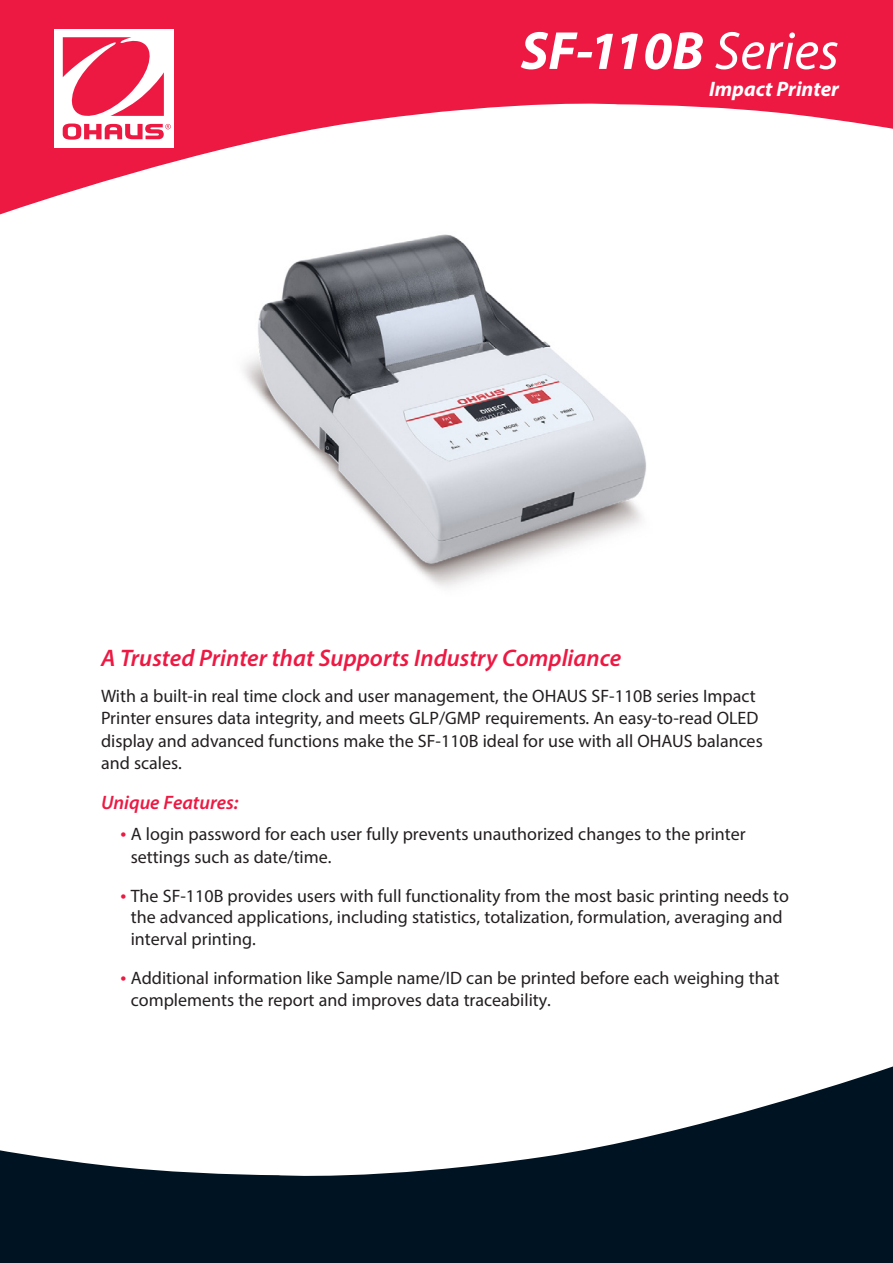
<style>
.page{position:relative;width:893px;height:1263px;background:#fff}
.page>*{position:absolute;margin:0;border:0;box-sizing:border-box;transform-origin:0 0}
.t1{font:italic 700 54px "Myriad Pro";color:#fff}
.Cover_Headline_Text{font:italic 600 24px "Myriad Pro";color:#ed1943}
.t2{font:italic 700 21px "Myriad Pro";color:#fff}
.Unique{font:italic 600 19.5px "Myriad Pro";color:#ed1943}
.Bullet{font:18px/21.6px "Myriad Pro";color:#231f20}
.Family_description{font:18px/22.5px "Myriad Pro";color:#231f20}
.s1{font-weight:400}
.s2{font-size:21px;color:#ed1943}
</style>
<div class="page">
<img style="left:243px;top:234px;width:403px;height:354px">
<svg style="left:0;top:0;width:893px;height:215px;fill:#ed1943"></svg>
<div style="left:54px;top:29px;width:120px;height:119px;background:#fff"></div>
<svg style="left:63px;top:37px;width:108px;height:103px"></svg>
<svg style="left:0;top:1066px;width:893px;height:197px;fill:#001322"></svg>
<p class="t1" style="left:521px;top:16px;width:320px">SF-110B <span class="s1">Series</span></p>
<p class="t2" style="left:709px;top:75px;width:131px">Impact Printer</p>
<p class="Cover_Headline_Text" style="left:101px;top:643px;width:522px">A Trusted Printer that Supports Industry Compliance</p>
<p class="Family_description" style="left:101px;top:684px;width:663px">With a built-in real time clock and user management, the OHAUS SF-110B series Impact Printer ensures data integrity, and meets GLP/GMP requirements. An easy-to-read OLED display and advanced functions make the SF-110B ideal for use with all OHAUS balances and scales.</p>
<p class="Unique" style="left:101px;top:790px;width:139px">Unique Features:</p>
<p class="Bullet" style="left:131px;top:822px;width:616px;line-height:22.5px;text-indent:-10px"><span class="s2">•</span> A login password for each user fully prevents unauthorized changes to the printer settings such as date/time.</p>
<p class="Bullet" style="left:131px;top:884px;width:660px;text-indent:-10px"><span class="s2">•</span> The SF-110B provides users with full functionality from the most basic printing needs to the advanced applications, including statistics, totalization, formulation, averaging and interval printing.</p>
<p class="Bullet" style="left:131px;top:967px;width:650px;text-indent:-10px"><span class="s2">•</span> Additional information like Sample name/ID can be printed before each weighing that complements the report and improves data traceability.</p>
</div>
